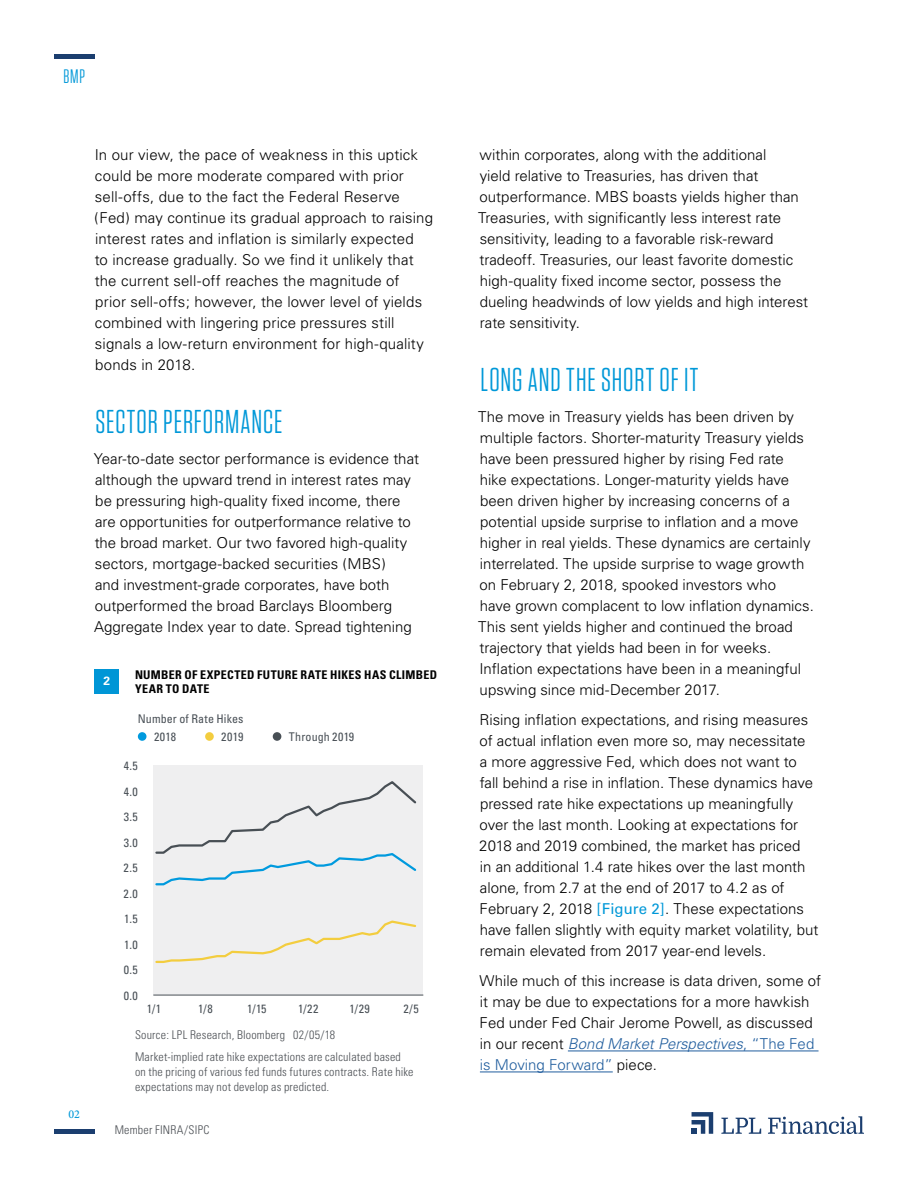
<style>
.page{position:relative;width:918px;height:1188px;background:#fff}
.page>*{position:absolute;margin:0;border:0;box-sizing:border-box;transform-origin:0 0}
.t1{font:33px "Tungsten Narrow";letter-spacing:.025em;color:#0098d8}
.t2{font:19.5px "Tungsten Narrow";color:#0098d8}
.t3{font:300 15px/21px "Univers";color:#000}
.t4{font:300 condensed 12px/21.8px "Univers";letter-spacing:.02em;color:#4b4f54}
.t5{font:condensed 12px/25.5px "Univers";letter-spacing:.01em;color:#484f55;text-align:justify}
.t6{font:700 condensed 12px/13.5px "Univers";letter-spacing:.03em;color:#000}
.t7{font:500 12px "Minion Pro";color:#0098d8}
.t8{font:700 12px "Univers";color:#fff}
.s1{font-weight:400;color:#0098d8}
.s2{font-style:italic;color:#215e9e}
.s3{color:#215e9e}
</style>
<div class="page">
<hr style="left:54px;top:1130px;width:40px;height:4px;background:#1b3e6f">
<hr style="left:54px;top:54px;width:40px;height:4px;background:#1b3e6f">
<svg style="left:692px;top:1112px;width:21px;height:22px"></svg>
<svg style="left:721px;top:1118px;width:40px;height:16px"></svg>
<svg style="left:768px;top:1116px;width:96px;height:18px"></svg>
<hr style="left:568px;top:1051px;width:251px;height:1px;background:#215e9e">
<hr style="left:480px;top:1072px;width:133px;height:1px;background:#215e9e">
<div style="left:153px;top:766px;width:270px;height:229px;background:#efeff0"></div>
<svg style="left:155px;top:920px;width:262px;height:43px"></svg>
<svg style="left:155px;top:781px;width:262px;height:105px"></svg>
<div style="left:138px;top:732px;width:9px;height:9px;background:#009ade;border-radius:50%"></div>
<div style="left:205px;top:732px;width:9px;height:9px;background:#f3cd3f;border-radius:50%"></div>
<div style="left:273px;top:732px;width:8px;height:9px;background:#484f55;border-radius:50%"></div>
<hr style="left:153px;top:995px;width:270px;height:1px;background:#484f55">
<div style="left:94px;top:669px;width:25px;height:25px;background:#0096d6"></div>
<h2 class="t2" style="left:63px;top:67px;width:23px">BMP</h2>
<p class="t7" style="left:68px;top:1106px;width:13px">02</p>
<p class="t3" style="left:94px;top:145px;width:340px">In our view, the pace of weakness in this uptick could be more moderate compared with prior sell-offs, due to the fact the Federal Reserve (Fed) may continue its gradual approach to raising interest rates and inflation is similarly expected<br>to increase gradually. So we find it unlikely that the current sell-off reaches the magnitude of prior sell-offs; however, the lower level of yields combined with lingering price pressures still signals a low-return environment for high-quality bonds in 2018.</p>
<h1 class="t1" style="left:95px;top:405px;width:189px">SECTOR PERFORMANCE</h1>
<p class="t3" style="left:94px;top:449px;width:327px">Year-to-date sector performance is evidence that although the upward trend in interest rates may be pressuring high-quality fixed income, there are opportunities for outperformance relative to the broad market. Our two favored high-quality sectors, mortgage-backed securities (MBS)<br>and investment-grade corporates, have both outperformed the broad Barclays Bloomberg Aggregate Index year to date. Spread tightening</p>
<p class="t8" style="left:103px;top:674px;width:8px">2</p>
<p class="t6" style="left:135px;top:668px;width:304px">NUMBER OF EXPECTED FUTURE RATE HIKES HAS CLIMBED<br>YEAR TO DATE</p>
<p class="t5" style="left:138px;top:705px;width:107px">Number of Rate Hikes</p>
<p class="t5" style="left:124px;top:753px;width:16px">4.5<br>4.0<br>3.5<br>3.0<br>2.5<br>2.0<br>1.5<br>1.0<br>0.5<br>0.0</p>
<p class="t5" style="left:154px;top:723px;width:24px">2018</p>
<p class="t5" style="left:221px;top:723px;width:24px">2019</p>
<p class="t5" style="left:289px;top:723px;width:67px">Through 2019</p>
<p class="t5" style="left:147px;top:995px;width:16px">1/1</p>
<p class="t5" style="left:198px;top:995px;width:16px">1/8</p>
<p class="t5" style="left:247px;top:995px;width:21px">1/15</p>
<p class="t5" style="left:298px;top:995px;width:22px">1/22</p>
<p class="t5" style="left:350px;top:995px;width:22px">1/29</p>
<p class="t5" style="left:403px;top:995px;width:17px">2/5</p>
<p class="t4" style="left:135px;top:1024px;width:267px">Source: LPL Research, Bloomberg 02/05/18<br>Market-implied rate hike expectations are calculated based</p>
<p class="t4" style="left:135px;top:1064px;width:280px;line-height:15px">on the pricing of various fed funds futures contracts. Rate hike expectations may not develop as predicted.</p>
<p class="t4" style="left:115px;top:1119px;width:96px">Member FINRA/SIPC</p>
<p class="t3" style="left:478px;top:145px;width:331px">within corporates, along with the additional<br>yield relative to Treasuries, has driven that outperformance. MBS boasts yields higher than Treasuries, with significantly less interest rate sensitivity, leading to a favorable risk-reward tradeoff. Treasuries, our least favorite domestic high-quality fixed income sector, possess the dueling headwinds of low yields and high interest rate sensitivity.</p>
<h1 class="t1" style="left:481px;top:363px;width:219px">LONG AND THE SHORT OF IT</h1>
<p class="t3" style="left:478px;top:407px;width:337px">The move in Treasury yields has been driven by multiple factors. Shorter-maturity Treasury yields have been pressured higher by rising Fed rate<br>hike expectations. Longer-maturity yields have been driven higher by increasing concerns of a potential upside surprise to inflation and a move higher in real yields. These dynamics are certainly interrelated. The upside surprise to wage growth on February 2, 2018, spooked investors who<br>have grown complacent to low inflation dynamics.<br>This sent yields higher and continued the broad trajectory that yields had been in for weeks.<br>Inflation expectations have been in a meaningful upswing since mid-December 2017.</p>
<p class="t3" style="left:479px;top:710px;width:341px">Rising inflation expectations, and rising measures of actual inflation even more so, may necessitate<br>a more aggressive Fed, which does not want to fall behind a rise in inflation. These dynamics have pressed rate hike expectations up meaningfully over the last month. Looking at expectations for 2018 and 2019 combined, the market has priced<br>in an additional 1.4 rate hikes over the last month alone, from 2.7 at the end of 2017 to 4.2 as of February 2, 2018 <span class="s1">[Figure 2]</span>. These expectations have fallen slightly with equity market volatility, but remain elevated from 2017 year-end levels.</p>
<p class="t3" style="left:480px;top:971px;width:343px">While much of this increase is data driven, some of it may be due to expectations for a more hawkish Fed under Fed Chair Jerome Powell, as discussed in our recent <span class="s2">Bond Market Perspectives</span><span class="s3">, “The Fed is Moving Forward”</span> piece.</p>
</div>
